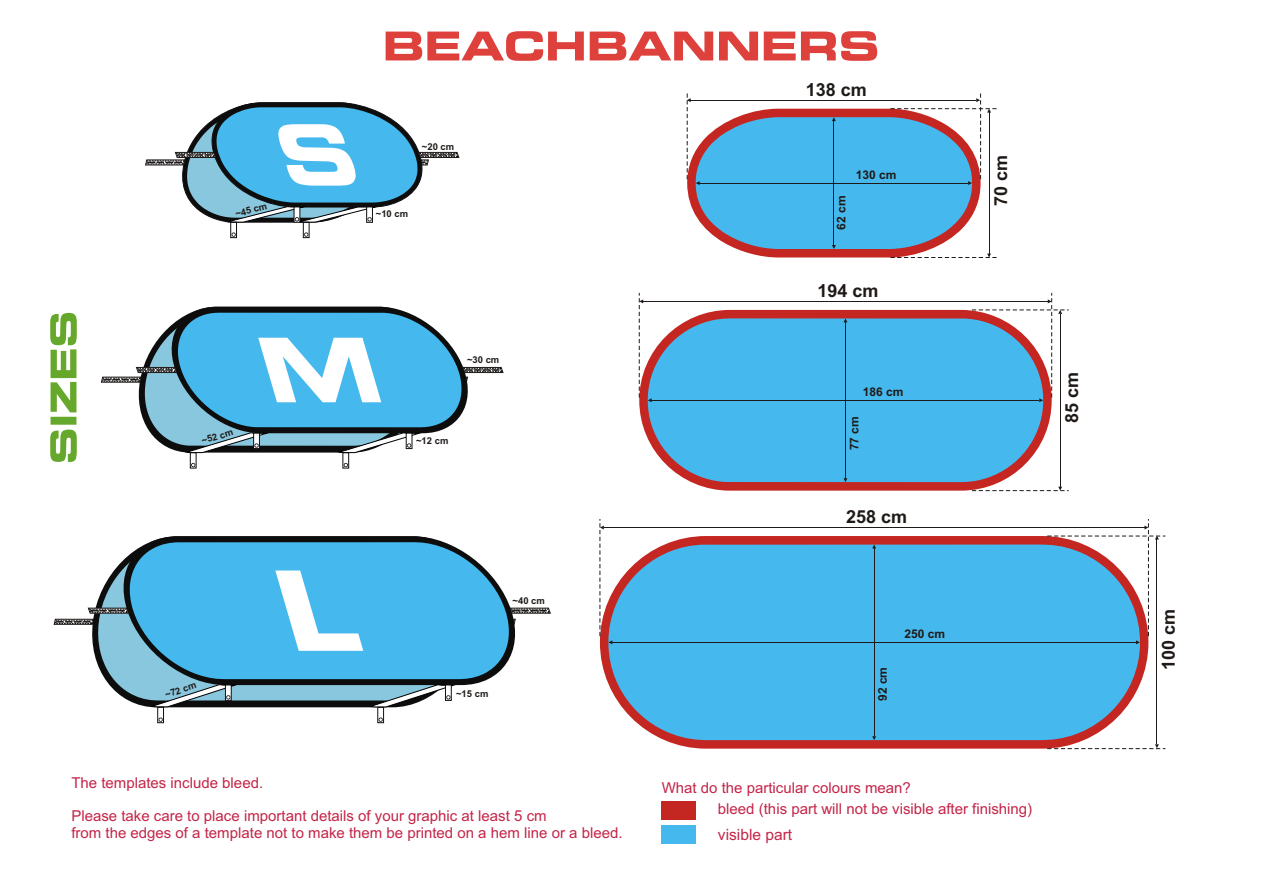
<style>
.page{position:relative;width:1263px;height:894px;background:#fff}
.page>*{position:absolute;margin:0;border:0;box-sizing:border-box;transform-origin:0 0}
.t1{font:700 18px "Arial CE";color:#1f1a17}
.t2{font:15.6px "Arial CE";color:#c42447}
.t3{font:15px/16.8px "Arial CE";color:#c42447}
.t4{font:700 12px "Arial CE";color:#1f1a17}
.t5{font:700 9.45px "Arial CE";color:#1f1a17}
</style>
<div class="page">
<div style="left:662px;top:801px;width:34px;height:19px;background:#c42621"></div>
<div style="left:662px;top:825px;width:34px;height:19px;background:#45b8ed"></div>
<svg style="left:386px;top:31px;width:491px;height:30px"></svg>
<svg style="left:687px;top:93px;width:310px;height:165px"></svg>
<div style="left:600px;top:536px;width:548px;height:213px;background:#c42621;border-radius:106px"></div>
<div style="left:608px;top:545px;width:532px;height:195px;background:#45b8ed"></div>
<hr style="left:604px;top:527px;width:541px;height:1px;background:#1f1a17">
<hr style="left:1157px;top:539px;width:1px;height:205px;background:#1f1a17">
<svg style="left:1047px;top:744px;width:118px;height:5px"></svg>
<svg style="left:872px;top:545px;width:4px;height:3px"></svg>
<hr style="left:874px;top:548px;width:1px;height:188px;background:#1f1a17">
<svg style="left:872px;top:736px;width:4px;height:4px"></svg>
<svg style="left:600px;top:519px;width:12px;height:125px"></svg>
<hr style="left:612px;top:642px;width:524px;height:1px;background:#1f1a17">
<svg style="left:1047px;top:519px;width:118px;height:125px"></svg>
<svg style="left:639px;top:310px;width:413px;height:181px;fill:#c42621"></svg>
<svg style="left:648px;top:318px;width:395px;height:164px;background:#50b5e6"></svg>
<hr style="left:643px;top:301px;width:405px;height:1px;background:#1f1a17">
<hr style="left:1060px;top:314px;width:1px;height:173px;background:#1f1a17">
<svg style="left:972px;top:487px;width:97px;height:4px"></svg>
<svg style="left:639px;top:293px;width:13px;height:109px"></svg>
<hr style="left:652px;top:400px;width:387px;height:1px;background:#1f1a17">
<svg style="left:972px;top:293px;width:97px;height:109px"></svg>
<svg style="left:844px;top:318px;width:3px;height:4px"></svg>
<hr style="left:845px;top:322px;width:1px;height:156px;background:#1f1a17">
<svg style="left:844px;top:478px;width:3px;height:4px"></svg>
<svg style="left:50px;top:313px;width:27px;height:149px"></svg>
<div style="left:230px;top:222px;width:7px;height:16px;border:1px solid #0f0f12"></div>
<svg style="left:231px;top:232px;width:5px;height:5px"></svg>
<div style="left:303px;top:222px;width:7px;height:16px;border:1px solid #0f0f12"></div>
<svg style="left:304px;top:232px;width:4px;height:5px"></svg>
<svg style="left:145px;top:102px;width:315px;height:121px"></svg>
<svg style="left:92px;top:600px;width:278px;height:107px;fill:#0d0d0d"></svg>
<svg style="left:98px;top:570px;width:366px;height:130px;background:#8ab5c5"></svg>
<svg style="left:114px;top:536px;width:402px;height:149px"></svg>
<svg style="left:130px;top:542px;width:379px;height:137px;background:#4cb4e4"></svg>
<svg style="left:53px;top:607px;width:76px;height:18px"></svg>
<svg style="left:475px;top:607px;width:76px;height:18px"></svg>
<svg style="left:275px;top:571px;width:88px;height:80px"></svg>
<div style="left:157px;top:707px;width:7px;height:16px;border:1px solid #0f0f12"></div>
<svg style="left:158px;top:718px;width:5px;height:4px"></svg>
<div style="left:377px;top:707px;width:7px;height:16px;border:1px solid #0f0f12"></div>
<svg style="left:379px;top:718px;width:4px;height:4px"></svg>
<svg style="left:151px;top:684px;width:89px;height:24px;background:#74939e"></svg>
<svg style="left:370px;top:684px;width:88px;height:24px"></svg>
<div style="left:190px;top:452px;width:6px;height:16px;border:1px solid #0f0f12"></div>
<svg style="left:191px;top:463px;width:4px;height:4px"></svg>
<div style="left:343px;top:452px;width:6px;height:16px;border:1px solid #0f0f12"></div>
<svg style="left:344px;top:463px;width:4px;height:4px"></svg>
<svg style="left:101px;top:307px;width:403px;height:146px"></svg>
<p class="t5" style="left:234px;top:208px;width:34px;rotate:-14deg">~45 cm</p>
<p class="t5" style="left:422px;top:141px;width:34px">~20 cm</p>
<p class="t5" style="left:376px;top:209px;width:34px">~10 cm</p>
<p class="t5" style="left:467px;top:354px;width:34px">~30 cm</p>
<p class="t5" style="left:200px;top:436px;width:34px;rotate:-17deg">~52 cm</p>
<p class="t5" style="left:416px;top:435px;width:34px">~12 cm</p>
<p class="t5" style="left:164px;top:690px;width:34px;rotate:-19deg">~72 cm</p>
<p class="t5" style="left:513px;top:595px;width:34px">~40 cm</p>
<p class="t5" style="left:456px;top:688px;width:34px">~15 cm</p>
<p class="t1" style="left:806px;top:79px;width:63px">138 cm</p>
<p class="t4" style="left:834px;top:230px;width:36px;rotate:-90deg">62 cm</p>
<p class="t4" style="left:856px;top:168px;width:42px">130 cm</p>
<p class="t1" style="left:817px;top:280px;width:63px">194 cm</p>
<p class="t4" style="left:863px;top:385px;width:42px">186 cm</p>
<p class="t4" style="left:847px;top:450px;width:36px;rotate:-90deg">77 cm</p>
<p class="t1" style="left:846px;top:507px;width:63px">258 cm</p>
<p class="t4" style="left:876px;top:701px;width:36px;rotate:-90deg">92 cm</p>
<p class="t4" style="left:905px;top:627px;width:42px">250 cm</p>
<p class="t1" style="left:990px;top:206px;width:53px;rotate:-90deg">70 cm</p>
<p class="t3" style="left:71px;top:776px;width:193px">The templates include bleed.</p>
<p class="t3" style="left:71px;top:809px;width:553px">Please take care to place important details of your graphic at least 5 cm<br>from the edges of a template not to make them be printed on a hem line or a bleed.</p>
<p class="t3" style="left:718px;top:802px;width:316px">bleed (this part will not be visible after finishing)</p>
<p class="t3" style="left:662px;top:780px;width:251px">What do the particular colours mean?</p>
<p class="t2" style="left:718px;top:829px;width:76px">visible part</p>
<p class="t1" style="left:1061px;top:423px;width:53px;rotate:-90deg">85 cm</p>
<p class="t1" style="left:1158px;top:670px;width:63px;rotate:-90deg">100 cm</p>
</div>
